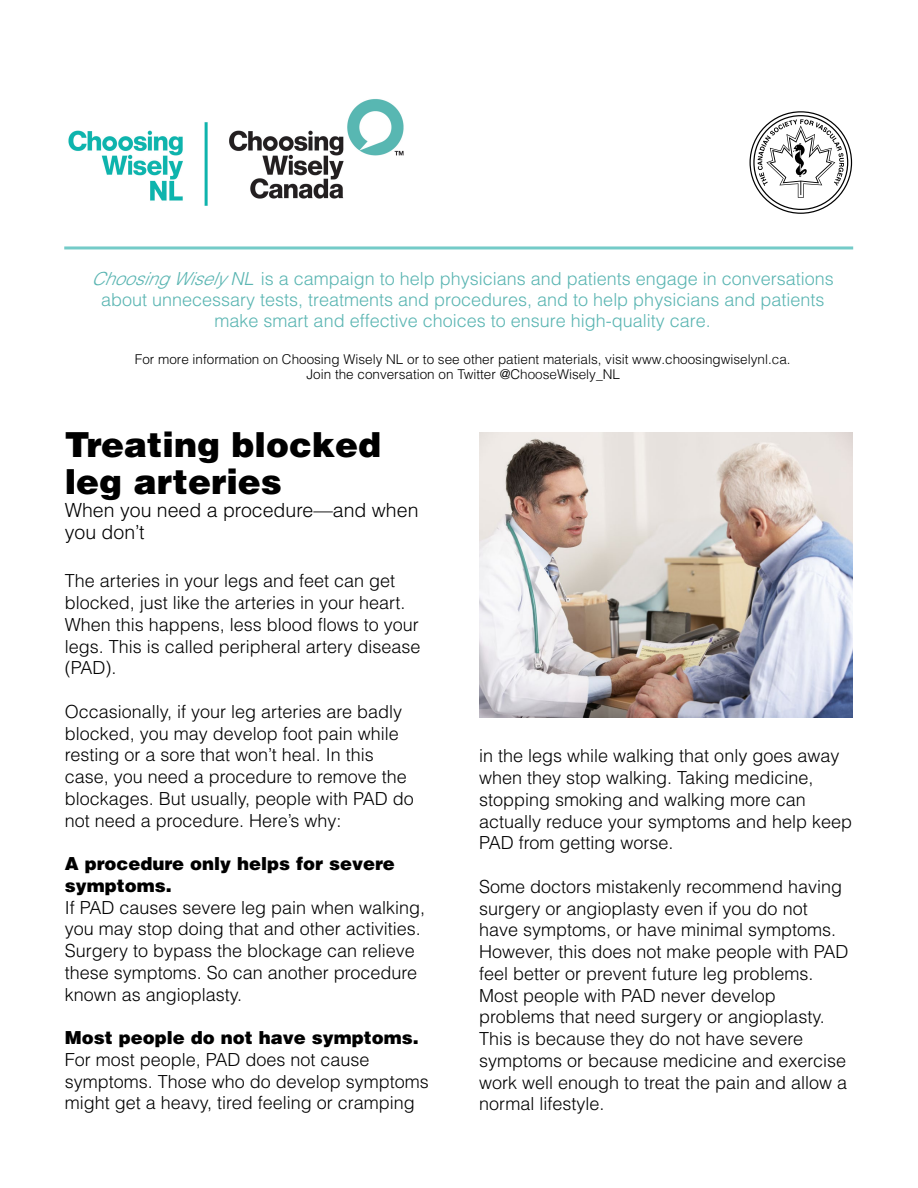
<style>
.page{position:relative;width:918px;height:1188px;background:#fff}
.page>*{position:absolute;margin:0;border:0;box-sizing:border-box;transform-origin:0 0}
.t1{font:900 34.5px/37.5px "Helvetica LT Std";color:#000}
.t2{font:300 19.5px/22.5px "Helvetica LT Std";color:#000}
.t3{font:300 18px/21.8px "Helvetica LT Std";color:#000}
.t4{font:300 18px/21.5px "Helvetica LT Std";color:#5ab5b2;text-align:center}
.t5{font:900 18px/21.8px "Helvetica LT Std";color:#000}
.t6{font:300 13.5px/15px "Helvetica LT Std";color:#000;text-align:center}
.s1{font-style:italic}
.s2{font-family:"Helvetica";font-style:italic}
.s3{font-family:"Helvetica"}
</style>
<div class="page">
<hr style="left:64px;top:246px;width:789px;height:3px;background:#74cbc8">
<svg style="left:750px;top:111px;width:102px;height:103px"></svg>
<img style="left:479px;top:432px;width:374px;height:285px">
<img style="left:68px;top:99px;width:336px;height:107px">
<p class="t4" style="left:92px;top:267px;width:744px"><span class="s1">Choosing Wisely</span> <span class="s2">NL</span> is a campaign to help physicians and patients engage in conversations about unnecessary tests, treatments and procedures, and to help physicians and patients make smart and effective choices to ensure high-quality care.</p>
<p class="t6" style="left:135px;top:352px;width:657px">For more information on Choosing Wisely <span class="s3">NL</span> or to see other patient materials, visit www.choosingwisel<span class="s3">ynl.ca</span>.<br>Join the conversation on Twitter <span class="s3">@ChooseWisely_NL</span></p>
<h1 class="t1" style="left:65px;top:425px;width:318px">Treating blocked leg arteries</h1>
<p class="t2" style="left:65px;top:498px;width:355px">When you need a procedure—and when you don’t</p>
<p class="t3" style="left:65px;top:570px;width:357px">The arteries in your legs and feet can get blocked, just like the arteries in your heart.<br>When this happens, less blood flows to your legs. This is called peripheral artery disease (PAD).</p>
<p class="t3" style="left:65px;top:701px;width:351px">Occasionally, if your leg arteries are badly blocked, you may develop foot pain while resting or a sore that won’t heal. In this case, you need a procedure to remove the blockages. But usually, people with PAD do not need a procedure. Here’s why:</p>
<p class="t5" style="left:65px;top:852px;width:332px">A procedure only helps for severe symptoms.</p>
<p class="t3" style="left:65px;top:896px;width:362px">If PAD causes severe leg pain when walking, you may stop doing that and other activities.<br>Surgery to bypass the blockage can relieve these symptoms. So can another procedure known as angioplasty.</p>
<p class="t5" style="left:65px;top:1026px;width:356px">Most people do not have symptoms.</p>
<p class="t3" style="left:65px;top:1048px;width:366px">For most people, PAD does not cause symptoms. Those who do develop symptoms might get a heavy, tired feeling or cramping</p>
<p class="t3" style="left:479px;top:745px;width:374px">in the legs while walking that only goes away when they stop walking. Taking medicine, stopping smoking and walking more can actually reduce your symptoms and help keep PAD from getting worse.</p>
<p class="t3" style="left:479px;top:875px;width:371px">Some doctors mistakenly recommend having surgery or angioplasty even if you do not have symptoms, or have minimal symptoms.<br>However, this does not make people with PAD feel better or prevent future leg problems.<br>Most people with PAD never develop problems that need surgery or angioplasty.<br>This is because they do not have severe symptoms or because medicine and exercise work well enough to treat the pain and allow a normal lifestyle.</p>
</div>
